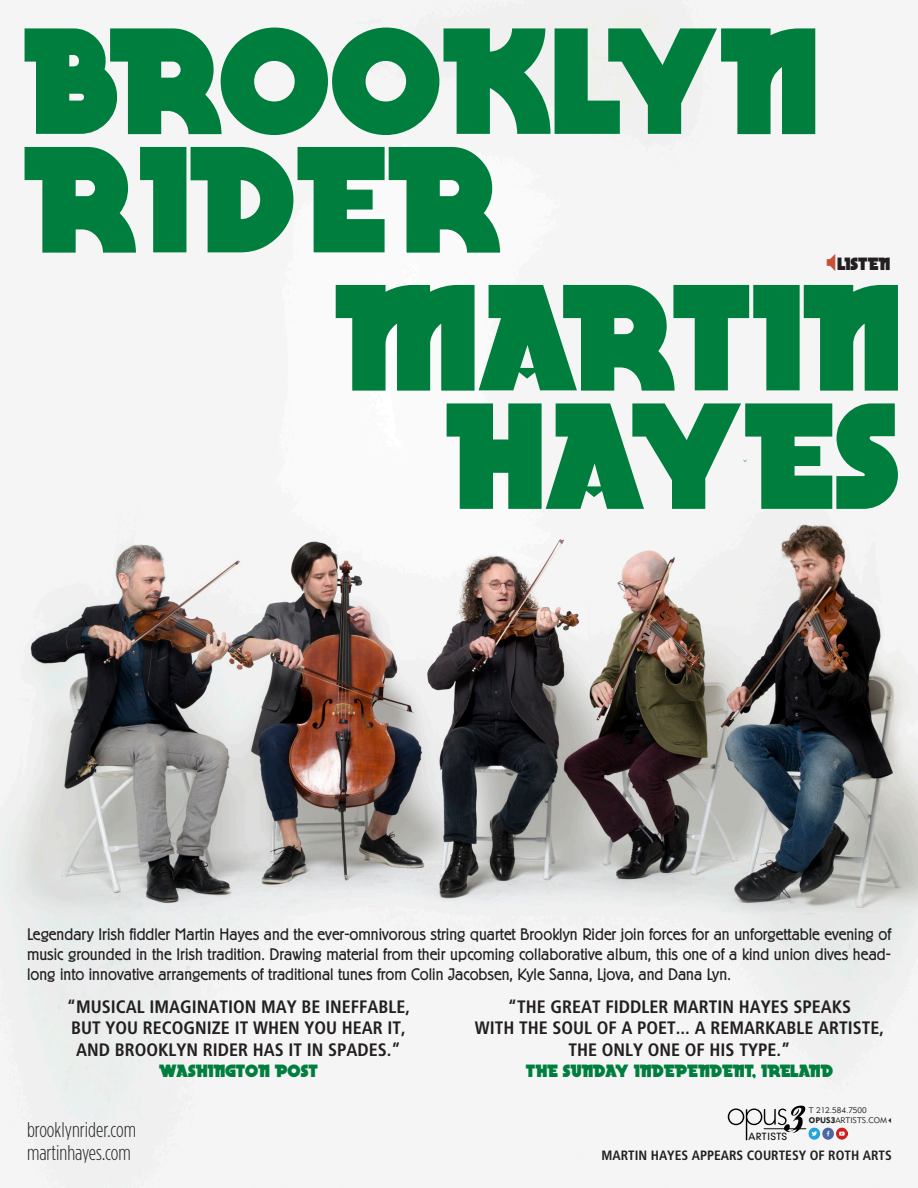
<style>
.page{position:relative;width:918px;height:1188px;background:#fff}
.page>*{position:absolute;margin:0;border:0;box-sizing:border-box;transform-origin:0 0}
.t1{font:127.5px/118.5px "Becker Black NF";color:#007e3d}
.t2{font:300 condensed 21px "Gotham HTF";color:#231f20}
.t3{font:700 condensed 18px/21.6px "Frutiger LTCYR";color:#231f20;text-align:center}
.t4{font:300 16.5px/19.8px "Berliner Grotesk";color:#231f20;text-align:justify}
.t5{font:15px "Becker Black NF";color:#007e3d}
.t6{font:15px "Becker Black NF";color:#231f20}
.t7{font:700 condensed 13.5px "Frutiger LTCYR";color:#231f20}
.t8{font:9.45px "Geometric 706 BT Medium B";letter-spacing:.03em;color:#000001}
.t9{font:8.1px "Geometric 415 BT Lite A";color:#231f20}
.s1{font-family:"Geometric 415 BT Black A"}
</style>
<div class="page">
<img style="left:0;top:0;width:918px;height:1188px">
<svg style="left:728px;top:1106px;width:78px;height:34px"></svg>
<img style="left:809px;top:1127px;width:38px;height:12px">
<svg style="left:827px;top:254px;width:8px;height:17px"></svg>
<p class="t1" style="left:22px;top:23px;width:796px">BROOKLYN<br>RIDER</p>
<p class="t1" style="left:334px;top:280px;width:568px;text-align:right">MARTIN<br>HAYES</p>
<p class="t6" style="left:838px;top:254px;width:54px">LISTEN</p>
<p class="t4" style="left:27px;top:925px;width:866px">Legendary Irish fiddler Martin Hayes and the ever-omnivorous string quartet Brooklyn Rider join forces for an unforgettable evening of music grounded in the Irish tradition. Drawing material from their upcoming collaborative album, this one of a kind union dives head&shy;long into innovative arrangements of traditional tunes from Colin Jacobsen, Kyle Sanna, Ljova, and Dana Lyn.</p>
<p class="t3" style="left:67px;top:996px;width:345px">“MUSICAL IMAGINATION MAY BE INEFFABLE,</p>
<p class="t3" style="left:71px;top:1018px;width:336px">BUT YOU RECOGNIZE IT WHEN YOU HEAR IT,</p>
<p class="t3" style="left:76px;top:1040px;width:326px">AND BROOKLYN RIDER HAS IT IN SPADES.”</p>
<p class="t5" style="left:159px;top:1061px;width:160px">WASHINGTON POST</p>
<p class="t3" style="left:508px;top:996px;width:345px">“THE GREAT FIDDLER MARTIN HAYES SPEAKS</p>
<p class="t3" style="left:475px;top:1018px;width:411px">WITH THE SOUL OF A POET... A REMARKABLE ARTISTE,<br>THE ONLY ONE OF HIS TYPE.”</p>
<p class="t5" style="left:526px;top:1061px;width:309px">THE SUNDAY INDEPENDENT, IRELAND</p>
<p class="t2" style="left:27px;top:1119px;width:111px">brooklynrider.com</p>
<p class="t2" style="left:27px;top:1142px;width:105px">martinhayes.com</p>
<p class="t8" style="left:749px;top:1130px;width:40px">ARTISTS</p>
<p class="t9" style="left:809px;top:1105px;width:59px">T 212.584.7500</p>
<p class="t9" style="left:809px;top:1115px;width:87px"><span class="s1">OPUS3</span>ARTISTS.COM✓</p>
<p class="t7" style="left:602px;top:1148px;width:292px">MARTIN HAYES APPEARS COURTESY OF ROTH ARTS</p>
</div>
